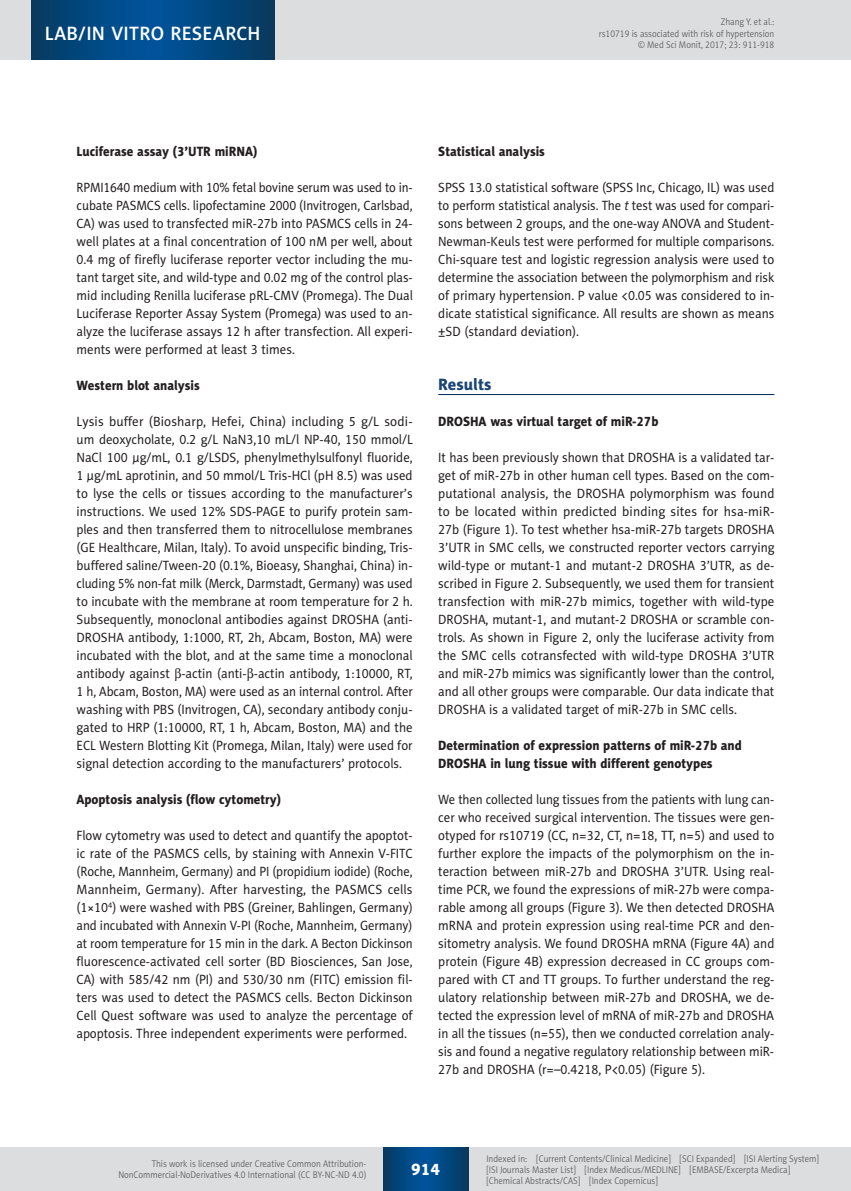
<style>
.page{position:relative;width:851px;height:1191px;background:#fff}
.page>*{position:absolute;margin:0;border:0;box-sizing:border-box;transform-origin:0 0}
.t1{font:19.5px "Naomi Sans EFN Medium";letter-spacing:.015em;color:#fff}
.MSM_Headline_1{font:16.5px "Naomi Sans EFN Heavy";color:#1a4574}
.t2{font:16.5px "Naomi Sans EFN Heavy";color:#fff}
.MSM_Body{font:13.5px/18px "Naomi Sans EFN";color:#231f20;text-align:justify;scale:.95 1}
.MSM_Body-2{font:13.5px/18px "Naomi Sans EFN";color:#231f20;text-align:justify}
.MSM_Body-3{font:13.5px/18px "Naomi Sans EFN";color:#231f20;text-align:justify;scale:.93 1}
.MSM_Body-4{font:13.5px/18px "Naomi Sans EFN";color:#231f20;text-align:justify;scale:.92 1}
.MSM_Headline_2{font:13.5px/18px "Naomi Sans EFN Heavy";color:#231f20;scale:.95 1}
.t3{font:9.75px/11.2px "Naomi Sans EFN Light";color:#57585a;text-align:right;scale:.9 1}
.s1{font-family:"Standard Sym L"}
.s2{font-style:italic}
</style>
<div class="page">
<hr style="left:438px;top:394px;width:336px;height:1px;background:#00295c">
<div style="left:0;top:1148px;width:850px;height:43px;background:#dcdddf"></div>
<svg style="left:383px;top:1147px;width:85px;height:43px;background:#02477e"></svg>
<div style="left:0;top:0;width:850px;height:60px;background:#dcdddf"></div>
<hr style="left:850px;top:0;width:1px;height:60px;background:#dcdddf">
<svg style="left:32px;top:0;width:242px;height:60px;background:#02477f"></svg>
<h1 class="t1" style="left:45px;top:22px;width:217px">LAB/IN VITRO RESEARCH</h1>
<p class="t3" style="left:598px;top:16px;width:196px">Zhang Y. et al.:<br>rs10719 is associated with risk of hypertension © Med Sci Monit, 2017; 23: 911-918</p>
<p class="MSM_Headline_2" style="left:77px;top:142px;width:192px">Luciferase assay (3’UTR miRNA)</p>
<p class="MSM_Body-4" style="left:77px;top:178px;width:367px">RPMI1640 medium with 10% fetal bovine serum was used to in&shy;cubate PASMCS cells. lipofectamine 2000 (Invitrogen, Carlsbad, CA) was used to transfected miR-27b into PASMCS cells in 24- well plates at a final concentration of 100 nM per well, about 0.4 mg of firefly luciferase reporter vector including the mu&shy;tant target site, and wild-type and 0.02 mg of the control plas&shy;mid including Renilla luciferase pRL-CMV (Promega). The Dual Luciferase Reporter Assay System (Promega) was used to an&shy;alyze the luciferase assays 12 h after transfection. All experi&shy;ments were performed at least 3 times.</p>
<p class="MSM_Headline_2" style="left:77px;top:376px;width:131px">Western blot analysis</p>
<p class="MSM_Body-2" style="left:77px;top:412px;width:337px">Lysis buffer (Biosharp, Hefei, China) including 5 g/L sodi&shy;um deoxycholate, 0.2 g/L NaN3,10 mL/l NP-40, 150 mmol/L NaCl 100 µg/mL, 0.1 g/LSDS, phenylmethylsulfonyl fluoride, 1 µg/mL aprotinin, and 50 mmol/L Tris-HCl (pH 8.5) was used to lyse the cells or tissues according to the manufacturer’s instructions. We used 12% SDS-PAGE to purify protein sam&shy;ples and then transferred them to nitrocellulose membranes (GE Healthcare, Milan, Italy). To avoid unspecific binding, Tris&shy;buffered saline/Tween-20 (0.1%, Bioeasy, Shanghai, China) in&shy;cluding 5% non-fat milk (Merck, Darmstadt, Germany) was used to incubate with the membrane at room temperature for 2 h.<br>Subsequently, monoclonal antibodies against DROSHA (anti-DROSHA antibody, 1:1000, RT, 2h, Abcam, Boston, MA) were incubated with the blot, and at the same time a monoclonal antibody against <span class="s1">b</span>-actin (anti-<span class="s1">b</span>-actin antibody, 1:10000, RT, 1 h, Abcam, Boston, MA) were used as an internal control. After washing with PBS (Invitrogen, CA), secondary antibody conju&shy;gated to HRP (1:10000, RT, 1 h, Abcam, Boston, MA) and the ECL Western Blotting Kit (Promega, Milan, Italy) were used for signal detection according to the manufacturers’ protocols.</p>
<p class="MSM_Headline_2" style="left:77px;top:790px;width:217px">Apoptosis analysis (flow cytometry)</p>
<p class="MSM_Body" style="left:77px;top:826px;width:355px">Flow cytometry was used to detect and quantify the apoptot&shy;ic rate of the PASMCS cells, by staining with Annexin V-FITC (Roche, Mannheim, Germany) and PI (propidium iodide) (Roche, Mannheim, Germany). After harvesting, the PASMCS cells (1×10<sup>4</sup>) were washed with PBS (Greiner, Bahlingen, Germany) and incubated with Annexin V-PI (Roche, Mannheim, Germany) at room temperature for 15 min in the dark. A Becton Dickinson fluorescence-activated cell sorter (BD Biosciences, San Jose, CA) with 585/42 nm (PI) and 530/30 nm (FITC) emission fil&shy;ters was used to detect the PASMCS cells. Becton Dickinson Cell Quest software was used to analyze the percentage of apoptosis. Three independent experiments were performed.</p>
<p class="MSM_Headline_2" style="left:438px;top:142px;width:114px">Statistical analysis</p>
<p class="MSM_Body" style="left:438px;top:178px;width:355px">SPSS 13.0 statistical software (SPSS Inc, Chicago, IL) was used to perform statistical analysis. The <span class="s2">t</span> test was used for compari&shy;sons between 2 groups, and the one-way ANOVA and Student-Newman-Keuls test were performed for multiple comparisons.<br>Chi-square test and logistic regression analysis were used to determine the association between the polymorphism and risk of primary hypertension. P value &lt;0.05 was considered to in&shy;dicate statistical significance. All results are shown as means ±SD (standard deviation).</p>
<p class="MSM_Headline_1" style="left:438px;top:374px;width:55px">Results</p>
<p class="MSM_Headline_2" style="left:438px;top:412px;width:233px">DROSHA was virtual target of miR-27b</p>
<p class="MSM_Body" style="left:438px;top:448px;width:355px">It has been previously shown that DROSHA is a validated tar&shy;get of miR-27b in other human cell types. Based on the com&shy;putational analysis, the DROSHA polymorphism was found to be located within predicted binding sites for hsa-miR-27b (Figure 1). To test whether hsa-miR-27b targets DROSHA 3’UTR in SMC cells, we constructed reporter vectors carrying wild-type or mutant-1 and mutant-2 DROSHA 3’UTR, as de&shy;scribed in Figure 2. Subsequently, we used them for transient transfection with miR-27b mimics, together with wild-type DROSHA, mutant-1, and mutant-2 DROSHA or scramble con&shy;trols. As shown in Figure 2, only the luciferase activity from the SMC cells cotransfected with wild-type DROSHA 3’UTR and miR-27b mimics was significantly lower than the control, and all other groups were comparable. Our data indicate that DROSHA is a validated target of miR-27b in SMC cells.</p>
<p class="MSM_Headline_2" style="left:438px;top:736px;width:321px">Determination of expression patterns of miR-27b and<br>DROSHA in lung tissue with different genotypes</p>
<p class="MSM_Body-3" style="left:438px;top:790px;width:363px">We then collected lung tissues from the patients with lung can&shy;cer who received surgical intervention. The tissues were gen&shy;otyped for rs10719 (CC, n=32, CT, n=18, TT, n=5) and used to further explore the impacts of the polymorphism on the in&shy;teraction between miR-27b and DROSHA 3’UTR. Using real&shy;time PCR, we found the expressions of miR-27b were compa&shy;rable among all groups (Figure 3). We then detected DROSHA mRNA and protein expression using real-time PCR and den&shy;sitometry analysis. We found DROSHA mRNA (Figure 4A) and protein (Figure 4B) expression decreased in CC groups com&shy;pared with CT and TT groups. To further understand the reg&shy;ulatory relationship between miR-27b and DROSHA, we de&shy;tected the expression level of mRNA of miR-27b and DROSHA in all the tissues (n=55), then we conducted correlation analy&shy;sis and found a negative regulatory relationship between miR-27b and DROSHA (r=–0.4218, P&lt;0.05) (Figure 5).</p>
<p class="t3" style="left:118px;top:1158px;width:277px">This work is licensed under Creative Common Attribution-<br>NonCommercial-NoDerivatives 4.0 International (CC BY-NC-ND 4.0)</p>
<p class="t2" style="left:411px;top:1159px;width:30px">914</p>
<p class="t3" style="left:486px;top:1152px;width:371px;text-align:left">Indexed in: [Current Contents/Clinical Medicine] [SCI Expanded] [ISI Alerting System] [ISI Journals Master List] [Index Medicus/MEDLINE] [EMBASE/Excerpta Medica] [Chemical Abstracts/CAS] [Index Copernicus]</p>
</div>
